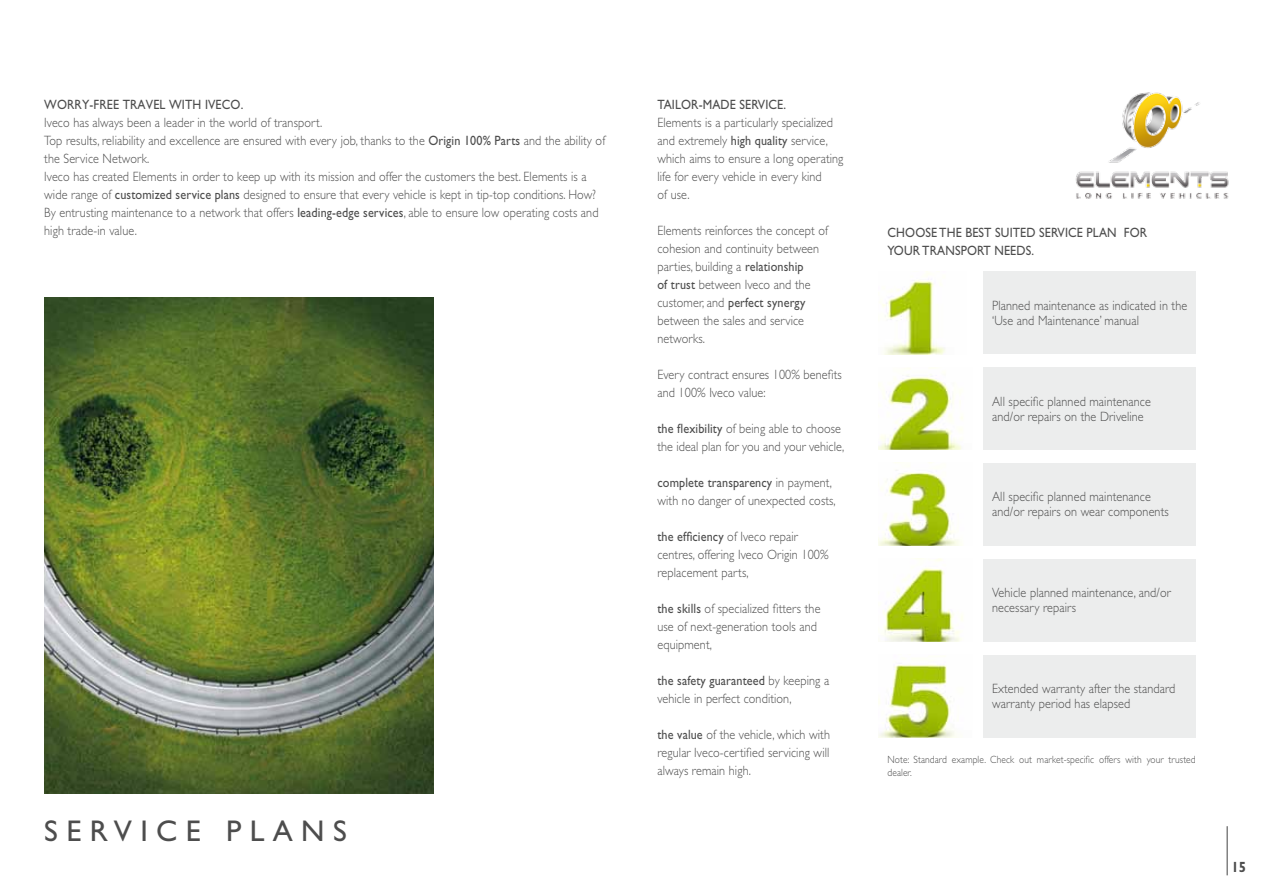
<style>
.page{position:relative;width:1263px;height:893px;background:#fff}
.page>*{position:absolute;margin:0;border:0;box-sizing:border-box;transform-origin:0 0}
.t1{font:30px "Gill Sans Std";letter-spacing:.28em;color:#4d4d4d}
.t2{font:700 14.85px "Gill Sans Std";color:#4d4d4d;scale:.9 1}
.t3{font:300 13.5px/18px "Gill Sans Std";letter-spacing:.01em;color:#4d4d4d;scale:.9 1}
.t4{font:13.5px/18px "Gill Sans Std";letter-spacing:.01em;color:#4d4d4d;scale:.9 1}
.t5{font:300 10.5px/13.5px "Gill Sans Std";letter-spacing:.01em;color:#4d4d4d;scale:.9 1}
.s1{font-weight:400}
</style>
<div class="page">
<hr style="left:1226px;top:826px;width:2px;height:49px;background:#4d4d4d">
<img style="left:1075px;top:92px;width:154px;height:107px">
<div style="left:983px;top:271px;width:213px;height:83px;background:#eceded"></div>
<div style="left:983px;top:367px;width:213px;height:83px;background:#eceded"></div>
<div style="left:983px;top:463px;width:213px;height:83px;background:#eceded"></div>
<div style="left:983px;top:559px;width:213px;height:83px;background:#eceded"></div>
<div style="left:983px;top:655px;width:213px;height:82px;background:#eceded"></div>
<img style="left:883px;top:559px;width:80px;height:83px">
<img style="left:878px;top:664px;width:79px;height:73px">
<img style="left:878px;top:472px;width:84px;height:74px">
<img style="left:878px;top:368px;width:85px;height:82px">
<img style="left:882px;top:271px;width:63px;height:83px">
<img style="left:44px;top:298px;width:390px;height:496px">
<p class="t4" style="left:44px;top:95px;width:223px">WORRY-FREE TRAVEL WITH IVECO.</p>
<p class="t3" style="left:44px;top:113px;width:625px">Iveco has always been a leader in the world of transport.<br>Top results, reliability and excellence are ensured with every job, thanks to the <span class="s1">Origin 100% Parts</span> and the ability of the Service Network.<br>Iveco has created Elements in order to keep up with its mission and offer the customers the best. Elements is a wide range of <span class="s1">customized service plans</span> designed to ensure that every vehicle is kept in tip-top conditions. How?<br>By entrusting maintenance to a network that offers <span class="s1">leading-edge services</span>, able to ensure low operating costs and high trade-in value.</p>
<h1 class="t1" style="left:44px;top:814px;width:304px">SERVICE PLANS</h1>
<p class="t4" style="left:657px;top:95px;width:16px">Tailor</p>
<p class="t4" style="left:699px;top:95px;width:15px">-made</p>
<p class="t4" style="left:739px;top:95px;width:8px">service</p>
<p class="t4" style="left:783px;top:95px;width:4px">.</p>
<p class="t3" style="left:657px;top:113px;width:208px">Elements is a particularly specialized and extremely <span class="s1">high quality</span> service, which aims to ensure a long operating life for every vehicle in every kind<br>of use.</p>
<p class="t3" style="left:657px;top:221px;width:191px">Elements reinforces the concept of cohesion and continuity between parties, building a <span class="s1">relationship<br>of trust</span> between Iveco and the customer, and <span class="s1">perfect synergy </span>between the sales and service networks.</p>
<p class="t3" style="left:657px;top:365px;width:206px">Every contract ensures 100% benefits and 100% Iveco value:</p>
<p class="t3" style="left:657px;top:419px;width:209px"><span class="s1">the flexibility</span> of being able to choose the ideal plan for you and your vehicle,</p>
<p class="t3" style="left:657px;top:473px;width:200px"><span class="s1">complete transparency</span> in payment, with no danger of unexpected costs,</p>
<p class="t3" style="left:657px;top:527px;width:192px"><span class="s1">the efficiency</span> of Iveco repair centres, offering Iveco Origin 100% replacement parts,</p>
<p class="t3" style="left:657px;top:599px;width:183px"><span class="s1">the skills</span> of specialized fitters the use of next-generation tools and equipment,</p>
<p class="t3" style="left:657px;top:671px;width:192px"><span class="s1">the safety guaranteed</span> by keeping a vehicle in perfect condition,</p>
<p class="t3" style="left:657px;top:725px;width:193px;text-align:justify"><span class="s1">the value</span> of the vehicle, which with regular Iveco-certified servicing will always remain high.</p>
<p class="t4" style="left:887px;top:223px;width:290px">CHOOSE THE BEST SUITED SERVICE PLAN FOR<br>YOUR TRANSPORT NEEDS.</p>
<p class="t3" style="left:992px;top:298px;width:218px;line-height:15px">Planned maintenance as indicated in the ‘Use and Maintenance’ manual</p>
<p class="t3" style="left:992px;top:394px;width:178px;line-height:15px">All specific planned maintenance and/or repairs on the Driveline</p>
<p class="t3" style="left:992px;top:490px;width:198px;line-height:15px">All specific planned maintenance and/or repairs on wear components</p>
<p class="t3" style="left:992px;top:585px;width:200px;line-height:15px">Vehicle planned maintenance, and/or necessary repairs</p>
<p class="t3" style="left:992px;top:681px;width:205px;line-height:15px">Extended warranty after the standard warranty period has elapsed</p>
<p class="t5" style="left:887px;top:752px;width:344px">Note: Standard example. Check out market-specific offers with your trusted dealer.</p>
<p class="t2" style="left:1231px;top:858px;width:18px">15</p>
</div>
